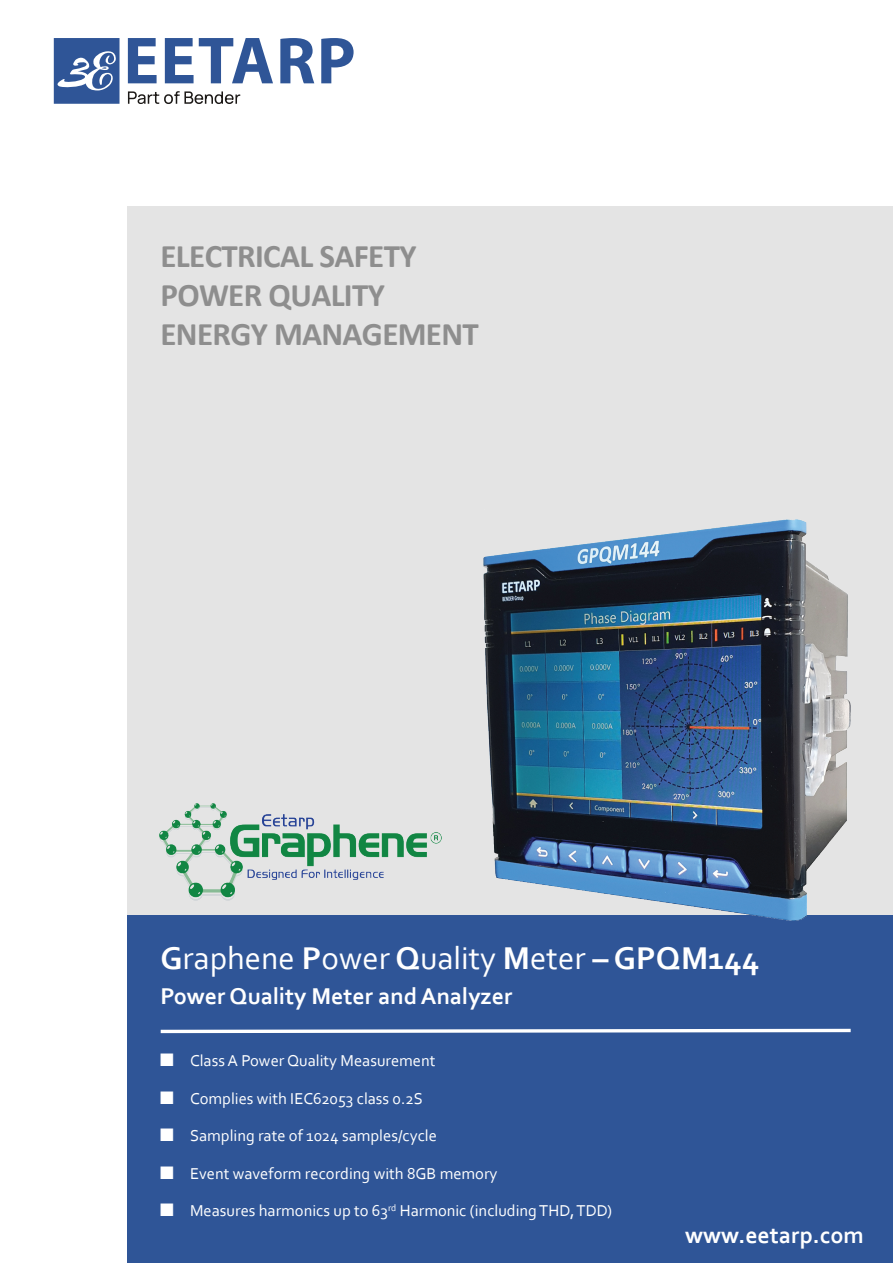
<style>
.page{position:relative;width:893px;height:1263px;background:#fff}
.page>*{position:absolute;margin:0;border:0;box-sizing:border-box;transform-origin:0 0}
.t1{font:700 33px/39px "Calibri";letter-spacing:-.02em;color:#8e8e8e}
.t2{font:33px "Corbel";color:#fff}
.t3{font:700 24px "Corbel";color:#fff}
.t4{font:16.5px "Corbel";color:#fff}
.s1{font-weight:700}
.s2{font-family:"Arial";font-size:27px}
</style>
<div class="page">
<div style="left:128px;top:206px;width:765px;height:715px;background:#e4e4e4"></div>
<img style="left:160px;top:804px;width:281px;height:96px">
<div style="left:128px;top:916px;width:765px;height:347px;background:#2f5597"></div>
<svg style="left:160px;top:1028px;width:691px;height:6px"></svg>
<svg style="left:54px;top:38px;width:66px;height:66px;background:#5271a8"></svg>
<svg style="left:128px;top:38px;width:226px;height:45px"></svg>
<svg style="left:128px;top:91px;width:112px;height:13px"></svg>
<img style="left:484px;top:519px;width:367px;height:402px">
<h1 class="t1" style="left:161px;top:239px;width:320px">ELECTRICAL SAFETY<br>POWER QUALITY<br>ENERGY MANAGEMENT</h1>
<h1 class="t2" style="left:160px;top:944px;width:601px"><span class="s1">G</span>raphene <span class="s1">P</span>ower <span class="s1">Q</span>uality <span class="s1">M</span>eter <span class="s1">– GPQM144</span></h1>
<h2 class="t3" style="left:160px;top:986px;width:354px">Power Quality Meter and Analyzer</h2>
<p class="t4" style="left:159px;top:1054px;width:278px"><span class="s2">■</span> Class A Power Quality Measurement</p>
<p class="t4" style="left:159px;top:1091px;width:266px"><span class="s2">■</span> Complies with IEC62053 class 0.2S</p>
<p class="t4" style="left:159px;top:1129px;width:280px"><span class="s2">■</span> Sampling rate of 1024 samples/cycle</p>
<p class="t4" style="left:159px;top:1166px;width:340px"><span class="s2">■</span> Event waveform recording with 8GB memory</p>
<p class="t4" style="left:159px;top:1204px;width:455px"><span class="s2">■</span> Measures harmonics up to 63<sup>rd</sup> Harmonic (including THD, TDD)</p>
<h2 class="t3" style="left:685px;top:1225px;width:180px">www.eetarp.com</h2>
</div>
